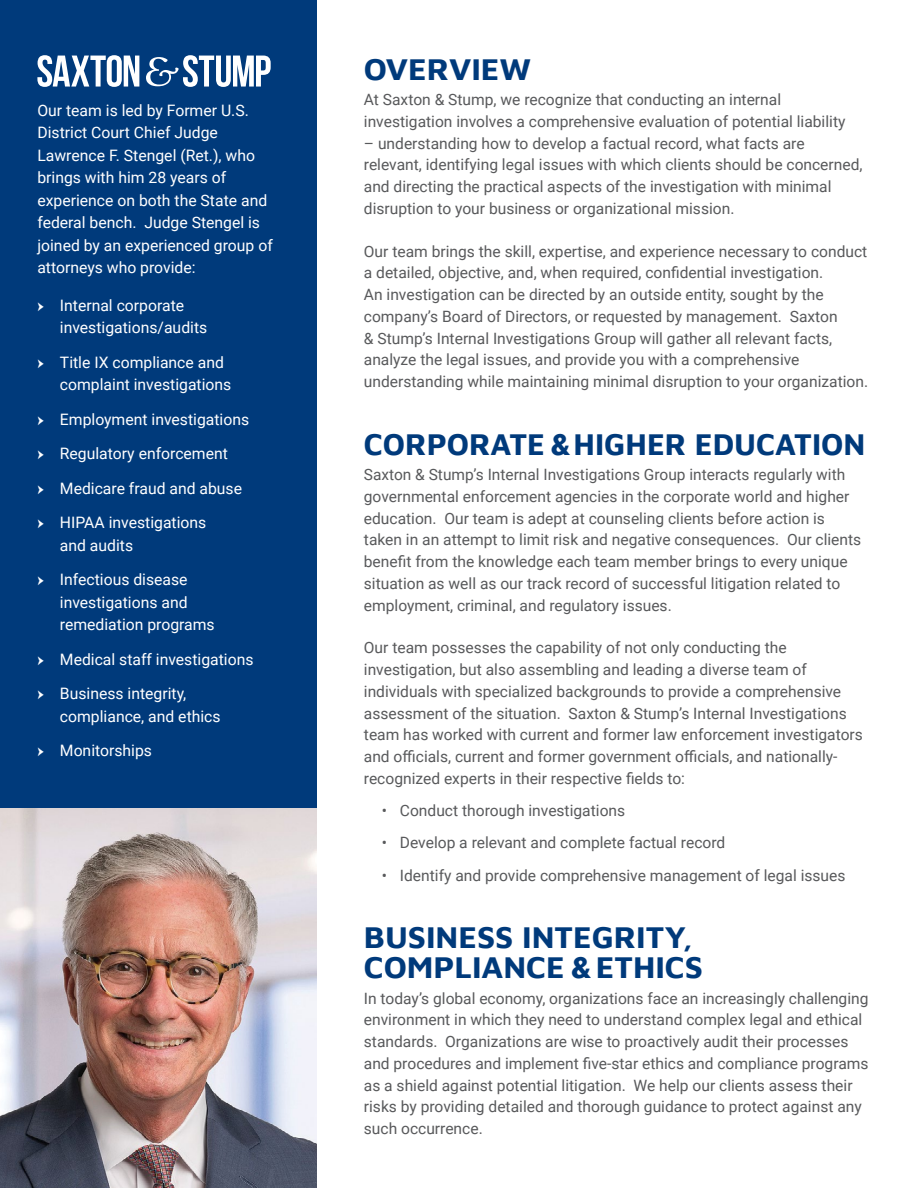
<style>
.page{position:relative;width:918px;height:1188px;background:#fff}
.page>*{position:absolute;margin:0;border:0;box-sizing:border-box;transform-origin:0 0}
.t1{font:700 31.5px/30px "Maven Pro";color:#003a7b}
.t2{font:700 31.5px "Maven Pro";color:#003a7b;scale:.96 1}
.t3{font:15.75px/22.5px "Roboto";color:#fff}
.t4{font:15.6px/21.8px "Roboto";color:#58595b}
.s1{font-family:"Minion Pro"}
</style>
<div class="page">
<div style="left:0;top:0;width:317px;height:1188px;background:#003a7b"></div>
<svg style="left:37px;top:55px;width:102px;height:32px"></svg>
<svg style="left:146px;top:55px;width:125px;height:32px"></svg>
<img style="left:0;top:808px;width:317px;height:380px">
<p class="t3" style="left:37px;top:98px;width:237px">Our team is led by Former U.S.<br>District Court Chief Judge<br>Lawrence F. Stengel (Ret.), who brings with him 28 years of experience on both the State and federal bench. Judge Stengel is joined by an experienced group of attorneys who provide:</p>
<p class="t3" style="left:60px;top:294px;width:149px;text-indent:-23px"><span class="s1">ӹ</span> Internal corporate investigations/audits</p>
<p class="t3" style="left:60px;top:351px;width:173px;text-indent:-23px"><span class="s1">ӹ</span> Title IX compliance and complaint investigations</p>
<p class="t3" style="left:37px;top:402px;width:213px;line-height:34.5px"><span class="s1">ӹ</span> Employment investigations <span class="s1">ӹ</span> Regulatory enforcement<br><span class="s1">ӹ</span> Medicare fraud and abuse <span class="s1">ӹ</span> HIPAA investigations</p>
<p class="t3" style="left:37px;top:528px;width:152px;line-height:34.5px;text-indent:23px">and audits<br><span class="s1">ӹ</span> Infectious disease</p>
<p class="t3" style="left:60px;top:591px;width:156px">investigations and remediation programs</p>
<p class="t3" style="left:37px;top:642px;width:218px;line-height:34.5px"><span class="s1">ӹ</span> Medical staff investigations <span class="s1">ӹ</span> Business integrity,</p>
<p class="t3" style="left:37px;top:699px;width:185px;line-height:34.5px;text-indent:23px">compliance, and ethics <span class="s1">ӹ</span> Monitorships</p>
<h1 class="t1" style="left:364px;top:52px;width:169px">OVERVIEW</h1>
<p class="t4" style="left:364px;top:88px;width:483px">At Saxton &amp; Stump, we recognize that conducting an internal investigation involves a comprehensive evaluation of potential liability</p>
<p class="t4" style="left:364px;top:132px;width:500px">– understanding how to develop a factual record, what facts are relevant, identifying legal issues with which clients should be concerned, and directing the practical aspects of the investigation with minimal disruption to your business or organizational mission.</p>
<p class="t4" style="left:364px;top:240px;width:506px">Our team brings the skill, expertise, and experience necessary to conduct a detailed, objective, and, when required, confidential investigation.<br>An investigation can be directed by an outside entity, sought by the company’s Board of Directors, or requested by management. Saxton<br>&amp; Stump’s Internal Investigations Group will gather all relevant facts, analyze the legal issues, and provide you with a comprehensive understanding while maintaining minimal disruption to your organization.</p>
<h1 class="t2" style="left:364px;top:421px;width:524px">CORPORATE &amp; HIGHER EDUCATION</h1>
<p class="t4" style="left:364px;top:463px;width:499px">Saxton &amp; Stump’s Internal Investigations Group interacts regularly with governmental enforcement agencies in the corporate world and higher education. Our team is adept at counseling clients before action is taken in an attempt to limit risk and negative consequences. Our clients benefit from the knowledge each team member brings to every unique situation as well as our track record of successful litigation related to employment, criminal, and regulatory issues.</p>
<p class="t4" style="left:364px;top:636px;width:500px">Our team possesses the capability of not only conducting the investigation, but also assembling and leading a diverse team of individuals with specialized backgrounds to provide a comprehensive assessment of the situation. Saxton &amp; Stump’s Internal Investigations team has worked with current and former law enforcement investigators and officials, current and former government officials, and nationally&shy;recognized experts in their respective fields to:</p>
<p class="t4" style="left:382px;top:799px;width:245px">• Conduct thorough investigations</p>
<p class="t4" style="left:382px;top:831px;width:345px">• Develop a relevant and complete factual record</p>
<p class="t4" style="left:382px;top:864px;width:465px">• Identify and provide comprehensive management of legal issues</p>
<h1 class="t1" style="left:364px;top:920px;width:341px">BUSINESS INTEGRITY,<br>COMPLIANCE &amp; ETHICS</h1>
<p class="t4" style="left:364px;top:987px;width:506px">In today’s global economy, organizations face an increasingly challenging environment in which they need to understand complex legal and ethical standards. Organizations are wise to proactively audit their processes and procedures and implement five-star ethics and compliance programs as a shield against potential litigation. We help our clients assess their risks by providing detailed and thorough guidance to protect against any such occurrence.</p>
</div>
